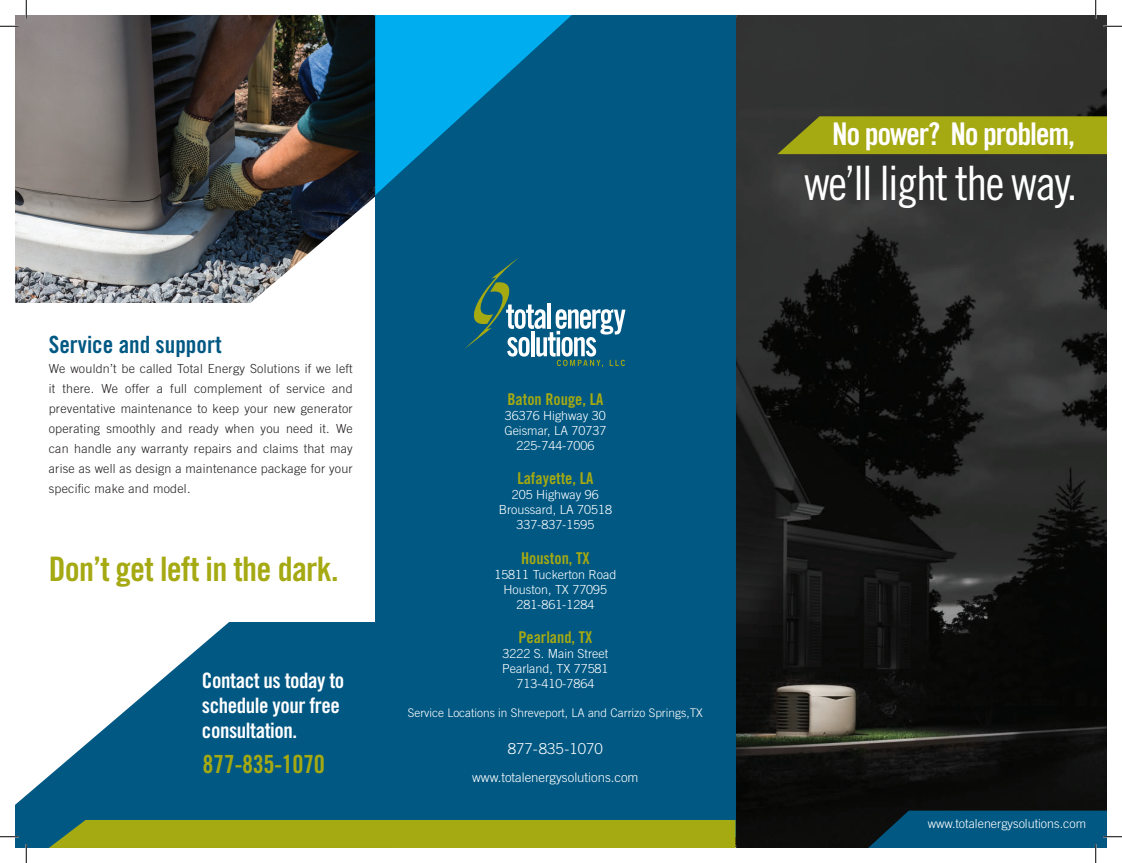
<style>
.page{position:relative;width:1122px;height:863px;background:#fff}
.page>*{position:absolute;margin:0;border:0;box-sizing:border-box;transform-origin:0 0}
.t1{font:47.5px "Trade Gothic Cond Eighteen";letter-spacing:-.04em;color:#fff}
.t2{font:33.75px "Trade Gothic Bold Cond Twenty";letter-spacing:-.02em;color:#a5a912}
.t3{font:31.25px "Trade Gothic Bold Cond Twenty";letter-spacing:-.04em;color:#fff}
.t4{font:25px "Trade Gothic Bold Cond Twenty";letter-spacing:-.02em;color:#a5a912}
.t5{font:23.75px "Trade Gothic Bold Cond Twenty";color:#005883}
.t6{font:21.25px/25px "Trade Gothic Bold Cond Twenty";letter-spacing:-.02em;color:#fff}
.t7{font:16.25px "Trade Gothic Bold Cond Twenty";color:#a5a912}
.t8{font:300 15px "Trade Gothic";color:#fff}
.t9{font:300 13.12px "Trade Gothic";color:#fff}
.t10{font:300 12.5px/20px "Trade Gothic";letter-spacing:.02em;color:#231f20;text-align:justify}
.t11{font:300 12.5px/15px "Trade Gothic";color:#fff;text-align:center}
.t12{font:300 11.88px "Trade Gothic";color:#fff}
</style>
<div class="page">
<img style="left:15px;top:15px;width:359px;height:288px">
<img style="left:735px;top:15px;width:371px;height:833px">
<svg style="left:777px;top:116px;width:329px;height:38px"></svg>
<img style="left:185px;top:178px;width:190px;height:125px">
<div style="left:375px;top:15px;width:360px;height:821px;background:#005883"></div>
<svg style="left:464px;top:257px;width:161px;height:110px"></svg>
<div style="left:15px;top:622px;width:376px;height:226px;background:#005883"></div>
<svg style="left:15px;top:622px;width:214px;height:182px"></svg>
<svg style="left:374px;top:15px;width:197px;height:180px"></svg>
<div style="left:49px;top:820px;width:687px;height:28px;background:#a5a912"></div>
<svg style="left:0;top:25px;width:19px;height:2px"></svg>
<svg style="left:1102px;top:25px;width:19px;height:2px"></svg>
<svg style="left:0;top:835px;width:19px;height:2px"></svg>
<svg style="left:25px;top:0;width:2px;height:19px"></svg>
<svg style="left:25px;top:844px;width:2px;height:18px"></svg>
<svg style="left:1094px;top:0;width:2px;height:19px"></svg>
<svg style="left:868px;top:810px;width:253px;height:52px"></svg>
<h3 class="t5" style="left:49px;top:330px;width:174px">Service and support</h3>
<p class="t10" style="left:49px;top:358px;width:305px">We wouldn’t be called Total Energy Solutions if we left it there. We offer a full complement of service and preventative maintenance to keep your new generator operating smoothly and ready when you need it. We can handle any warranty repairs and claims that may arise as well as design a maintenance package for your specific make and model.</p>
<h2 class="t2" style="left:49px;top:548px;width:291px">Don’t get left in the dark.</h2>
<h3 class="t6" style="left:202px;top:668px;width:144px">Contact us today to schedule your free consultation.</h3>
<h3 class="t4" style="left:202px;top:748px;width:124px">877-835-1070</h3>
<h3 class="t7" style="left:507px;top:389px;width:97px">Baton Rouge, LA</h3>
<p class="t11" style="left:504px;top:407px;width:103px">36376 Highway 30<br>Geismar, LA 70737<br>225-744-7006</p>
<h3 class="t7" style="left:517px;top:468px;width:77px">Lafayette, LA</h3>
<p class="t11" style="left:498px;top:487px;width:115px">205 Highway 96<br>Broussard, LA 70518<br>337-837-1595</p>
<h3 class="t7" style="left:521px;top:548px;width:70px">Houston, TX</h3>
<p class="t11" style="left:494px;top:566px;width:123px">15811 Tuckerton Road<br>Houston, TX 77095<br>281-861-1284</p>
<h3 class="t7" style="left:518px;top:627px;width:75px">Pearland, TX</h3>
<p class="t11" style="left:502px;top:646px;width:108px">3222 S. Main Street<br>Pearland, TX 77581<br>713-410-7864</p>
<p class="t12" style="left:408px;top:706px;width:296px">Service Locations in Shreveport, LA and Carrizo Springs,TX</p>
<p class="t8" style="left:507px;top:739px;width:97px">877-835-1070</p>
<p class="t9" style="left:472px;top:769px;width:168px">www.totalenergysolutions.com</p>
<h3 class="t3" style="left:832px;top:115px;width:244px">No power? No problem,</h3>
<h1 class="t1" style="left:803px;top:154px;width:275px">we’ll light the way.</h1>
<p class="t11" style="left:927px;top:815px;width:160px">www.totalenergysolutions.com</p>
</div>
